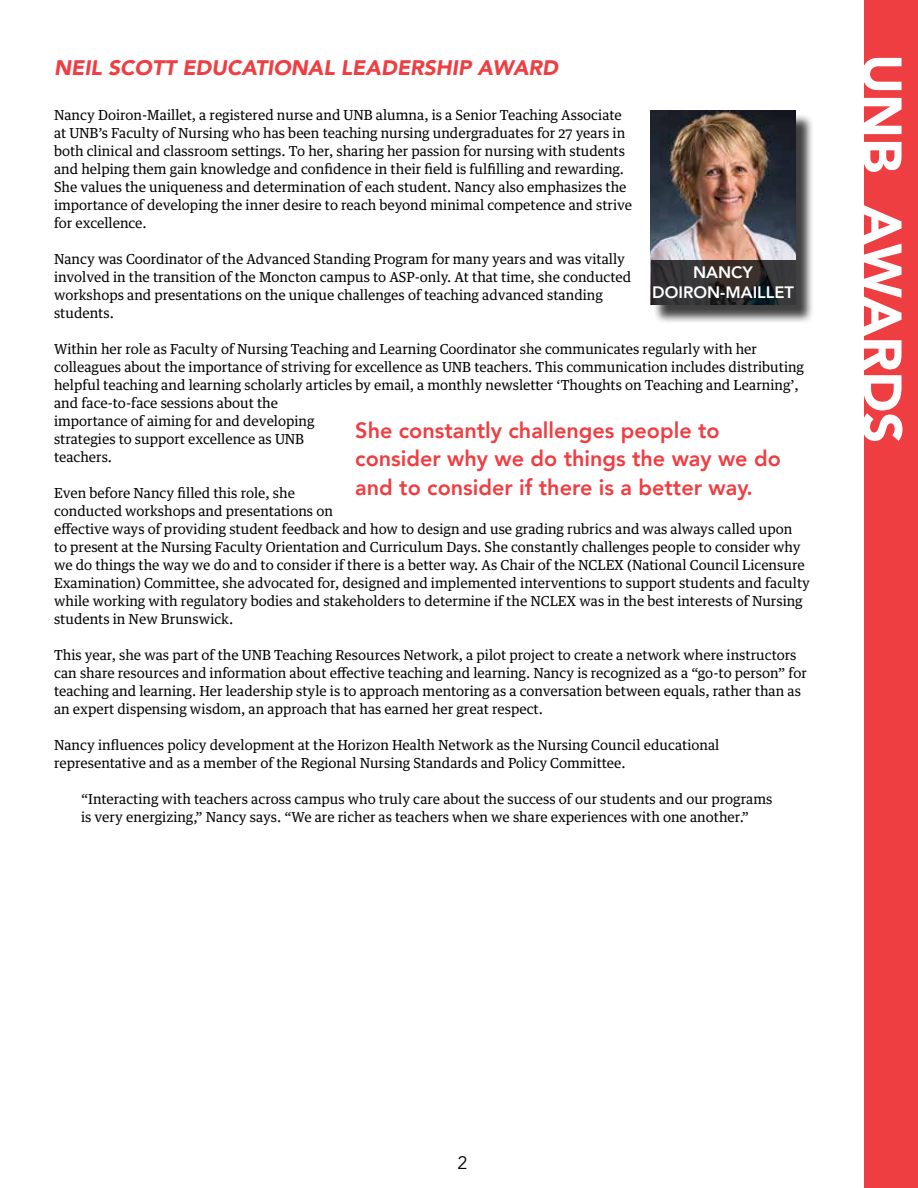
<style>
.page{position:relative;width:918px;height:1188px;background:#fff}
.page>*{position:absolute;margin:0;border:0;box-sizing:border-box;transform-origin:0 0}
.t1{font:900 54px "Avenir";color:#fff}
.t2{font:800 22.05px/28.5px "Avenir";color:#ef3e42}
.t3{font:italic 900 21px "Avenir";color:#ef3e42}
.t4{font:18px "Avenir";color:#000}
.t5{font:800 16.5px/19.8px "Avenir";color:#fff;text-align:center}
.t6{font:13.8px/18px "Guardian Text Egyp";color:#000}
</style>
<div class="page">
<div style="left:864px;top:0;width:54px;height:1188px;background:#ef3e42"></div>
<div style="left:652px;top:113px;width:163px;height:211px;background:#000;opacity:.75"></div>
<img style="left:650px;top:111px;width:146px;height:194px">
<svg style="left:651px;top:260px;width:144px;height:45px;background:#2f2e2f"></svg>
<h3 class="t3" style="left:54px;top:50px;width:506px">NEIL SCOTT EDUCATIONAL LEADERSHIP AWARD</h3>
<p class="t6" style="left:54px;top:105px;width:579px">Nancy Doiron-Maillet, a registered nurse and UNB alumna, is a Senior Teaching Associate at UNB’s Faculty of Nursing who has been teaching nursing undergraduates for 27 years in both clinical and classroom settings. To her, sharing her passion for nursing with students and helping them gain knowledge and confidence in their field is fulfilling and rewarding.<br>She values the uniqueness and determination of each student. Nancy also emphasizes the importance of developing the inner desire to reach beyond minimal competence and strive for excellence.</p>
<p class="t6" style="left:54px;top:249px;width:579px">Nancy was Coordinator of the Advanced Standing Program for many years and was vitally involved in the transition of the Moncton campus to ASP-only. At that time, she conducted workshops and presentations on the unique challenges of teaching advanced standing students.</p>
<p class="t6" style="left:54px;top:339px;width:751px">Within her role as Faculty of Nursing Teaching and Learning Coordinator she communicates regularly with her colleagues about the importance of striving for excellence as UNB teachers. This communication includes distributing helpful teaching and learning scholarly articles by email, a monthly newsletter ‘Thoughts on Teaching and Learning’, and face-to-face sessions about the<br>importance of aiming for and developing<br>strategies to support excellence as UNB<br>teachers.</p>
<p class="t6" style="left:54px;top:483px;width:757px">Even before Nancy filled this role, she<br>conducted workshops and presentations on<br>effective ways of providing student feedback and how to design and use grading rubrics and was always called upon<br>to present at the Nursing Faculty Orientation and Curriculum Days. She constantly challenges people to consider why we do things the way we do and to consider if there is a better way. As Chair of the NCLEX (National Council Licensure Examination) Committee, she advocated for, designed and implemented interventions to support students and faculty while working with regulatory bodies and stakeholders to determine if the NCLEX was in the best interests of Nursing students in New Brunswick.</p>
<p class="t6" style="left:54px;top:645px;width:754px">This year, she was part of the UNB Teaching Resources Network, a pilot project to create a network where instructors can share resources and information about effective teaching and learning. Nancy is recognized as a “go-to person” for teaching and learning. Her leadership style is to approach mentoring as a conversation between equals, rather than as an expert dispensing wisdom, an approach that has earned her great respect.</p>
<p class="t6" style="left:54px;top:735px;width:667px">Nancy influences policy development at the Horizon Health Network as the Nursing Council educational representative and as a member of the Regional Nursing Standards and Policy Committee.</p>
<p class="t6" style="left:81px;top:789px;width:693px">“Interacting with teachers across campus who truly care about the success of our students and our programs is very energizing,” Nancy says. “We are richer as teachers when we share experiences with one another.”</p>
<p class="t5" style="left:652px;top:262px;width:143px">NANCY<br>DOIRON-MAILLET</p>
<h2 class="t2" style="left:355px;top:416px;width:427px">She constantly challenges people to consider why we do things the way we do and to consider if there is a better way.</h2>
<h1 class="t1" style="left:928px;top:54px;width:391px;rotate:90deg">UNB AWARDS</h1>
<h3 class="t4" style="left:457px;top:1152px;width:12px">2</h3>
</div>
